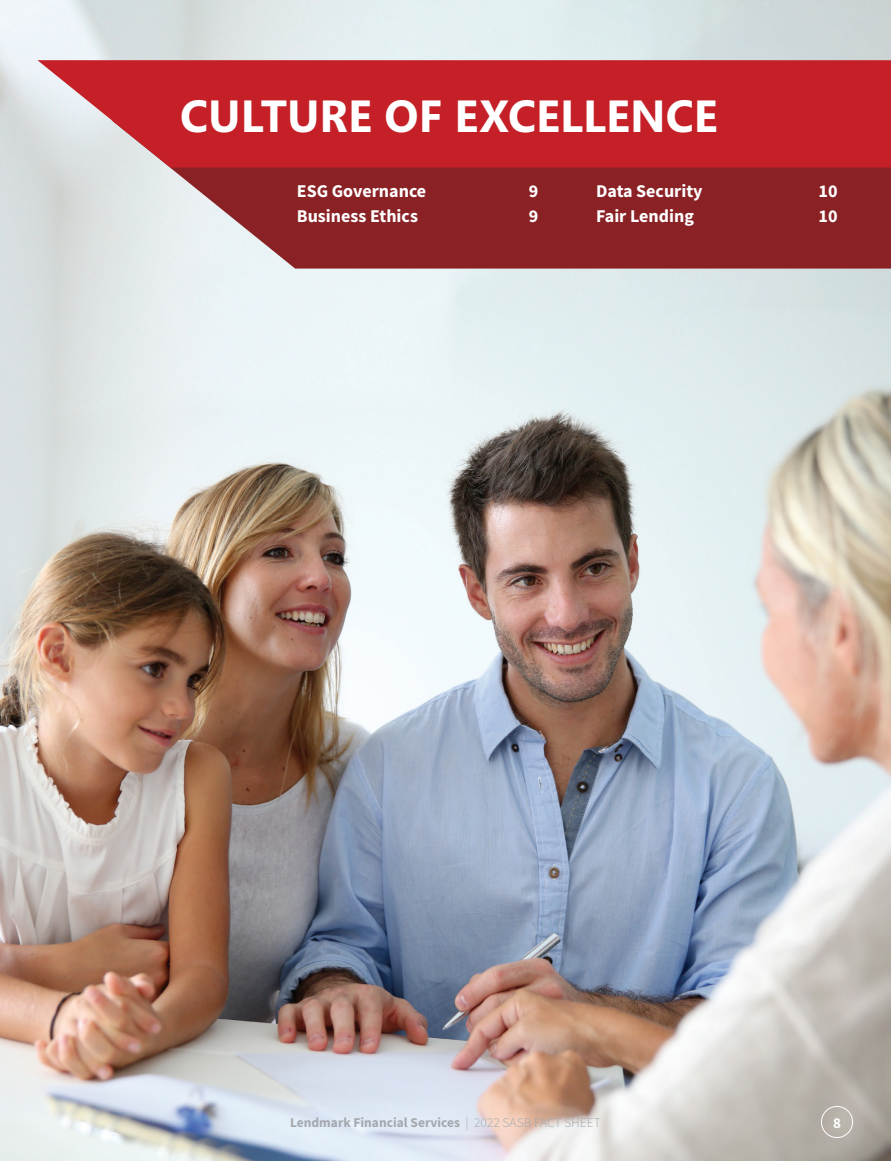
<style>
.page{position:relative;width:891px;height:1161px;background:#fff}
.page>*{position:absolute;margin:0;border:0;box-sizing:border-box;transform-origin:0 0}
.Body{font:700 45px "Segoe";color:#fff}
.Body-2{font:700 18px "Source Sans Pro";color:#fff}
.Body_OPT_A{font:700 15px "Source Sans Pro";color:#fff}
.Body_OPT_A-2{font:700 13.5px "Source Sans Pro";color:#a4a9ad}
.s1{font-weight:300}
</style>
<div class="page">
<img style="left:0;top:0;width:891px;height:1161px">
<svg style="left:112px;top:168px;width:779px;height:101px;fill:#8a2225"></svg>
<svg style="left:37px;top:60px;width:854px;height:108px;fill:#c52028"></svg>
<div style="left:821px;top:1106px;width:32px;height:32px;border:1px solid #fff;border-radius:50%"></div>
<p class="Body" style="left:180px;top:84px;width:539px">CULTURE OF EXCELLENCE</p>
<p class="Body-2" style="left:297px;top:179px;width:131px">ESG Governance</p>
<p class="Body-2" style="left:529px;top:179px;width:11px">9</p>
<p class="Body-2" style="left:297px;top:204px;width:123px">Business Ethics</p>
<p class="Body-2" style="left:529px;top:204px;width:11px">9</p>
<p class="Body-2" style="left:596px;top:179px;width:108px">Data Security</p>
<p class="Body-2" style="left:819px;top:179px;width:21px">10</p>
<p class="Body-2" style="left:596px;top:204px;width:99px">Fair Lending</p>
<p class="Body-2" style="left:819px;top:204px;width:21px">10</p>
<p class="Body_OPT_A-2" style="left:290px;top:1113px;width:312px">Lendmark Financial Services <span class="s1">| 2022 SASB FACT SHEET</span></p>
<p class="Body_OPT_A" style="left:833px;top:1112px;width:9px">8</p>
</div>
